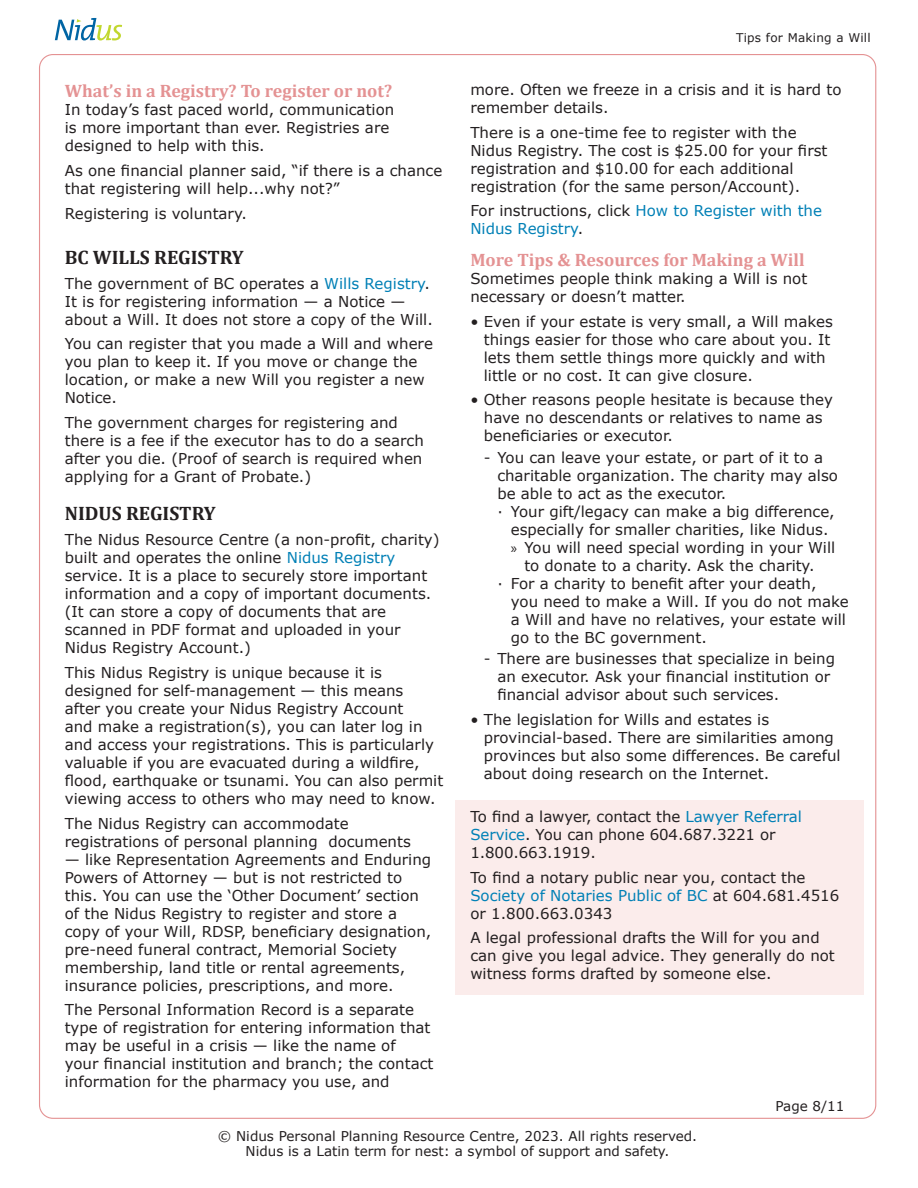
<style>
.page{position:relative;width:918px;height:1188px;background:#fff}
.page>*{position:absolute;margin:0;border:0;box-sizing:border-box;transform-origin:0 0}
.Subheading__sectional{font:700 19.5px "Cambria";color:#231f20}
.Subheading{font:700 18px "Cambria";color:#e49293}
.Body{font:15px/18px "Verdana";color:#231f20}
.Body-2{font:15px/18px "Verdana";color:#0080b6}
.t1{font:13.5px/15px "Verdana";color:#231f20;text-align:center}
.t2{font:12px "Verdana";letter-spacing:.02em;color:#231f20}
.s1{color:#0080b6}
.s2{color:#231f20}
.s3{font-family:"Myriad Pro"}
</style>
<div class="page">
<svg style="left:55px;top:18px;width:67px;height:22px"></svg>
<div style="left:455px;top:800px;width:409px;height:194px;background:#fbeceb"></div>
<p class="Subheading" style="left:65px;top:80px;width:329px">What’s in a Registry? To register or not?</p>
<p class="Body" style="left:65px;top:101px;width:331px">In today’s fast paced world, communication is more important than ever. Registries are designed to help with this.</p>
<p class="Body" style="left:65px;top:162px;width:379px">As one financial planner said, “if there is a chance that registering will help...why not?”</p>
<p class="Body" style="left:65px;top:205px;width:184px">Registering is voluntary.</p>
<p class="Subheading__sectional" style="left:65px;top:245px;width:180px">BC WILLS REGISTRY</p>
<p class="Body" style="left:65px;top:274px;width:370px">The government of BC operates a <span class="s1">Wills Registry</span>.<br>It is for registering information — a Notice — about a Will. It does not store a copy of the Will.</p>
<p class="Body" style="left:65px;top:335px;width:370px">You can register that you made a Will and where you plan to keep it. If you move or change the location, or make a new Will you register a new Notice.</p>
<p class="Body" style="left:65px;top:414px;width:361px">The government charges for registering and there is a fee if the executor has to do a search after you die. (Proof of search is required when applying for a Grant of Probate.)</p>
<p class="Subheading__sectional" style="left:65px;top:502px;width:152px">NIDUS REGISTRY</p>
<p class="Body" style="left:65px;top:531px;width:376px">The Nidus Resource Centre (a non-profit, charity) built and operates the online <span class="s1">Nidus Registry </span>service. It is a place to securely store important information and a copy of important documents. (It can store a copy of documents that are scanned in PDF format and uploaded in your Nidus Registry Account.)</p>
<p class="Body" style="left:65px;top:664px;width:380px">This Nidus Registry is unique because it is designed for self-management — this means<br>after you create your Nidus Registry Account<br>and make a registration(s), you can later log in and access your registrations. This is particularly valuable if you are evacuated during a wildfire, flood, earthquake or tsunami. You can also permit viewing access to others who may need to know.</p>
<p class="Body" style="left:65px;top:814px;width:348px">The Nidus Registry can accommodate registrations of personal planning documents</p>
<p class="Body" style="left:65px;top:850px;width:368px">— like Representation Agreements and Enduring Powers of Attorney — but is not restricted to this. You can use the ‘Other Document’ section of the Nidus Registry to register and store a copy of your Will, RDSP, beneficiary designation, pre-need funeral contract, Memorial Society membership, land title or rental agreements, insurance policies, prescriptions, and more.</p>
<p class="Body" style="left:65px;top:1001px;width:370px">The Personal Information Record is a separate type of registration for entering information that may be useful in a crisis — like the name of<br>your financial institution and branch; the contact information for the pharmacy you use, and</p>
<p class="t2" style="left:736px;top:30px;width:136px">Tips for Making a Will</p>
<p class="Body" style="left:470px;top:81px;width:373px">more. Often we freeze in a crisis and it is hard to remember details.</p>
<p class="Body" style="left:470px;top:123px;width:359px">There is a one-time fee to register with the Nidus Registry. The cost is $25.00 for your first registration and $10.00 for each additional registration (for the same person/Account).</p>
<p class="Body-2" style="left:470px;top:202px;width:353px"><span class="s2">For instructions, click</span> How to Register with the<br>Nidus Registry<span class="s2">.</span></p>
<p class="Subheading" style="left:470px;top:249px;width:336px">More Tips &amp; Resources for Making a Will</p>
<p class="Body" style="left:470px;top:270px;width:338px">Sometimes people think making a Will is not necessary or doesn’t matter.</p>
<p class="Body" style="left:484px;top:312px;width:351px;text-indent:-14px">• Even if your estate is very small, a Will makes things easier for those who care about you. It lets them settle things more quickly and with little or no cost. It can give closure.</p>
<p class="Body" style="left:484px;top:391px;width:351px;text-indent:-14px">• Other reasons people hesitate is because they have no descendants or relatives to name as beneficiaries or executor.</p>
<p class="Body" style="left:497px;top:449px;width:342px;text-indent:-14px">- You can leave your estate, or part of it to a charitable organization. The charity may also be able to act as the executor.</p>
<p class="Body" style="left:497px;top:503px;width:339px;text-align:center">∙ Your gift/legacy can make a big difference, especially for smaller charities, like Nidus.</p>
<p class="Body" style="left:511px;top:539px;width:326px;text-align:center"><span class="s3">»</span> You will need special wording in your Will to donate to a charity. Ask the charity.</p>
<p class="Body" style="left:511px;top:575px;width:339px;text-indent:-14px">∙ For a charity to benefit after your death,<br>you need to make a Will. If you do not make a Will and have no relatives, your estate will go to the BC government.</p>
<p class="Body" style="left:497px;top:650px;width:339px;text-indent:-14px">- There are businesses that specialize in being an executor. Ask your financial institution or financial advisor about such services.</p>
<p class="Body" style="left:484px;top:711px;width:358px;text-indent:-14px">• The legislation for Wills and estates is provincial-based. There are similarities among provinces but also some differences. Be careful about doing research on the Internet.</p>
<p class="Body" style="left:470px;top:808px;width:333px">To find a lawyer, contact the <span class="s1">Lawyer Referral<br>Service</span>. You can phone 604.687.3221 or<br>1.800.663.1919.</p>
<p class="Body" style="left:470px;top:868px;width:371px">To find a notary public near you, contact the<br><span class="s1">Society of Notaries Public of BC</span> at 604.681.4516 or 1.800.663.0343</p>
<p class="Body" style="left:470px;top:929px;width:366px">A legal professional drafts the Will for you and can give you legal advice. They generally do not witness forms drafted by someone else.</p>
<p class="t1" style="left:775px;top:1098px;width:71px">Page 8/11</p>
<p class="t1" style="left:218px;top:1129px;width:481px">© Nidus Personal Planning Resource Centre, 2023. All rights reserved.<br>Nidus is a Latin term for nest: a symbol of support and safety.</p>
</div>
